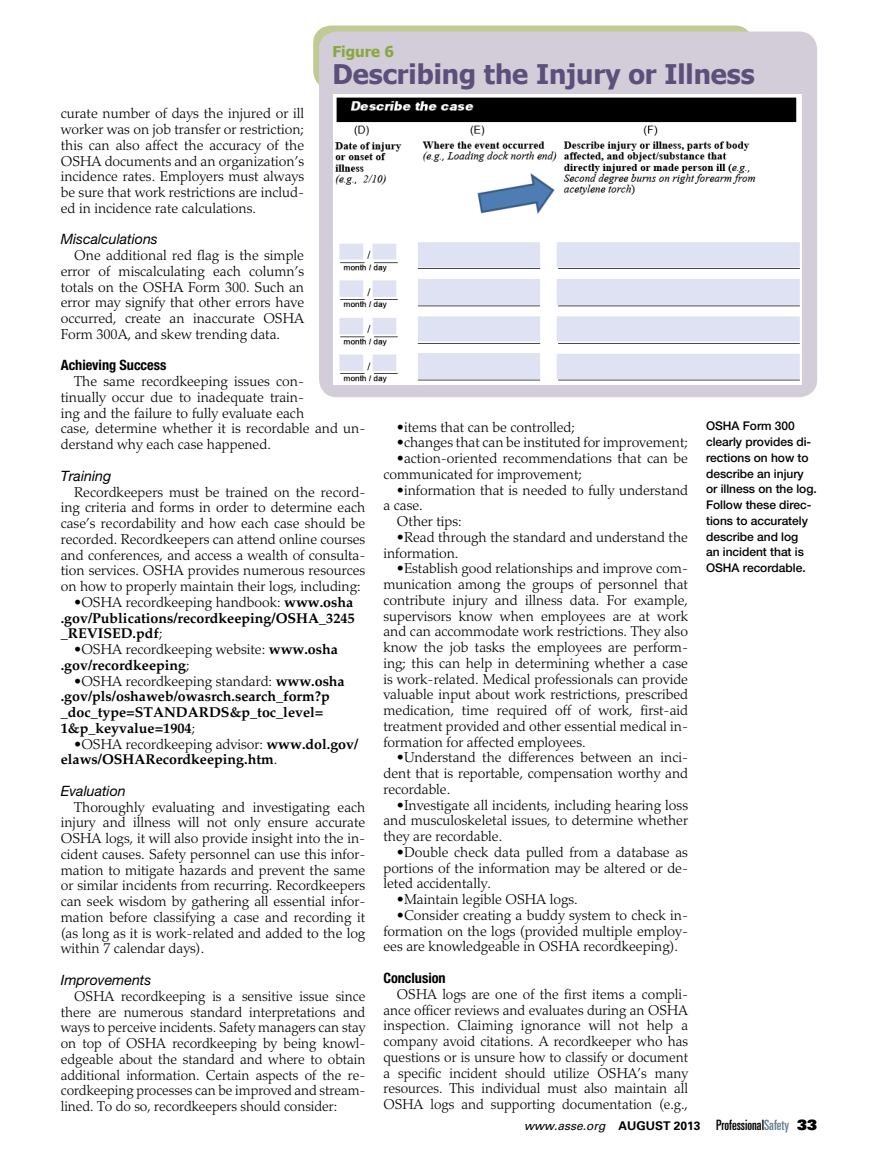
<style>
.page{position:relative;width:878px;height:1175px;background:#fff}
.page>*{position:absolute;margin:0;border:0;box-sizing:border-box;transform-origin:0 0}
.t1{font:700 27px "Tahoma";color:#5c4f7a}
.t2{font:700 15px "Tahoma";color:#89a73e}
.t3{font:300 14.25px/15.8px "Palatino LT Std";color:#000;text-align:justify}
.t4{font:700 14.25px/15.8px "Palatino LT Std";color:#000}
.t5{font:italic 14.25px "Helvetica Neue LT Std";color:#000}
.t6{font:700 condensed 14.25px "Helvetica Neue LT Std";color:#000}
.t7{font:500 12px/15.8px "Helvetica Neue LT Std";letter-spacing:-.005em;color:#000}
.t8{font:italic 12px "Univers LT Std";color:#000}
.s1{font-weight:300}
.s2{font-weight:700}
.s3{font-weight:700;font-style:normal}
.s4{font-style:normal;font-stretch:ultra-condensed;font-size:14.25px}
.s5{font-style:normal;font-stretch:ultra-condensed;font-size:14.25px;color:#657c91}
.s6{font-family:"Univers LT Std X Black";font-style:normal;font-size:14.25px}
</style>
<div class="page">
<div style="left:313px;top:26px;width:439px;height:63px;background:linear-gradient(to right,#c1ca95,#c1ca94);border-radius:18px"></div>
<div style="left:319px;top:32px;width:498px;height:365px;background:#d3cdd9;border-radius:18px"></div>
<img style="left:333px;top:95px;width:469px;height:289px">
<p class="t2" style="left:332px;top:41px;width:63px">Figure 6</p>
<h1 class="t1" style="left:332px;top:55px;width:423px">Describing the Injury or Illness</h1>
<p class="t3" style="left:61px;top:106px;width:245px">curate number of days the injured or ill worker was on job transfer or restriction; this can also affect the accuracy of the OSHA documents and an organization’s incidence rates. Employers must always be sure that work restrictions are includ&shy;ed in incidence rate calculations.</p>
<p class="t5" style="left:61px;top:231px;width:98px">Miscalculations</p>
<p class="t3" style="left:61px;top:248px;width:245px;text-indent:13px">One additional red flag is the simple error of miscalculating each column’s totals on the OSHA Form 300. Such an error may signify that other errors have occurred, create an inaccurate OSHA Form 300A, and skew trending data.</p>
<p class="t6" style="left:61px;top:357px;width:107px">Achieving Success</p>
<p class="t3" style="left:61px;top:374px;width:306px;text-align:left;text-indent:13px">The same recordkeeping issues con-<br>tinually occur due to inadequate train-<br>ing and the failure to fully evaluate each<br>case, determine whether it is recordable and un&shy;derstand why each case happened.</p>
<p class="t5" style="left:61px;top:467px;width:52px">Training</p>
<p class="t3" style="left:61px;top:484px;width:306px;text-indent:13px">Recordkeepers must be trained on the record&shy;ing criteria and forms in order to determine each case’s recordability and how each case should be recorded. Recordkeepers can attend online courses and conferences, and access a wealth of consulta&shy;tion services. OSHA provides numerous resources on how to properly maintain their logs, including:</p>
<p class="t4" style="left:61px;top:594px;width:295px;text-align:justify;text-indent:13px"><span class="s1">•OSHA recordkeeping handbook:</span> www.osha .gov/Publications/recordkeeping/OSHA_3245 _REVISED.pdf<span class="s1">;</span></p>
<p class="t3" style="left:61px;top:641px;width:278px;text-indent:13px">•OSHA recordkeeping website: <span class="s2">www.osha .gov/recordkeeping</span>;</p>
<p class="t4" style="left:61px;top:673px;width:285px;text-indent:13px"><span class="s1">•OSHA recordkeeping standard:</span> www.osha .gov/pls/oshaweb/owasrch.search_form?p _doc_type=STANDARDS&amp;p_toc_level= 1&amp;p_keyvalue=1904<span class="s1">;</span></p>
<p class="t4" style="left:61px;top:736px;width:299px;text-indent:13px"><span class="s1">•OSHA recordkeeping advisor:</span> www.dol.gov/ elaws/OSHARecordkeeping.htm<span class="s1">.</span></p>
<p class="t5" style="left:61px;top:782px;width:66px">Evaluation</p>
<p class="t3" style="left:61px;top:799px;width:306px;text-indent:13px">Thoroughly evaluating and investigating each injury and illness will not only ensure accurate OSHA logs, it will also provide insight into the in&shy;cident causes. Safety personnel can use this infor&shy;mation to mitigate hazards and prevent the same or similar incidents from recurring. Recordkeepers can seek wisdom by gathering all essential infor&shy;mation before classifying a case and recording it (as long as it is work-related and added to the log within 7 calendar days).</p>
<p class="t5" style="left:61px;top:971px;width:92px">Improvements</p>
<p class="t3" style="left:61px;top:988px;width:306px;text-indent:14px">OSHA recordkeeping is a sensitive issue since there are numerous standard interpretations and ways to perceive incidents. Safety managers can stay on top of OSHA recordkeeping by being knowl&shy;edgeable about the standard and where to obtain additional information. Certain aspects of the re&shy;cordkeeping processes can be improved and stream&shy;lined. To do so, recordkeepers should consider:</p>
<p class="t3" style="left:397px;top:419px;width:179px">•items that can be controlled;</p>
<p class="t3" style="left:397px;top:435px;width:292px">•changes that can be instituted for improvement;</p>
<p class="t3" style="left:383px;top:450px;width:306px;text-indent:13px">•action-oriented recommendations that can be communicated for improvement;</p>
<p class="t3" style="left:397px;top:482px;width:293px">•information that is needed to fully understand</p>
<p class="t3" style="left:383px;top:498px;width:41px">a case.</p>
<p class="t3" style="left:397px;top:513px;width:66px">Other tips:</p>
<p class="t3" style="left:383px;top:529px;width:306px;text-indent:13px">•Read through the standard and understand the information.</p>
<p class="t3" style="left:383px;top:561px;width:306px;text-indent:13px">•Establish good relationships and improve com&shy;munication among the groups of personnel that contribute injury and illness data. For example, supervisors know when employees are at work and can accommodate work restrictions. They also know the job tasks the employees are perform&shy;ing; this can help in determining whether a case is work-related. Medical professionals can provide valuable input about work restrictions, prescribed medication, time required off of work, first-aid treatment provided and other essential medical in&shy;formation for affected employees.</p>
<p class="t3" style="left:383px;top:750px;width:306px;text-indent:13px">•Understand the differences between an inci&shy;dent that is reportable, compensation worthy and recordable.</p>
<p class="t3" style="left:383px;top:797px;width:306px;text-indent:13px">•Investigate all incidents, including hearing loss and musculoskeletal issues, to determine whether they are recordable.</p>
<p class="t3" style="left:383px;top:844px;width:306px;text-indent:13px">•Double check data pulled from a database as portions of the information may be altered or de&shy;leted accidentally.</p>
<p class="t3" style="left:397px;top:891px;width:182px">•Maintain legible OSHA logs.</p>
<p class="t3" style="left:383px;top:907px;width:306px;text-indent:13px">•Consider creating a buddy system to check in&shy;formation on the logs (provided multiple employ&shy;ees are knowledgeable in OSHA recordkeeping).</p>
<p class="t6" style="left:383px;top:969px;width:64px">Conclusion</p>
<p class="t3" style="left:383px;top:986px;width:306px;text-indent:14px">OSHA logs are one of the first items a compli&shy;ance officer reviews and evaluates during an OSHA inspection. Claiming ignorance will not help a company avoid citations. A recordkeeper who has questions or is unsure how to classify or document a specific incident should utilize OSHA’s many resources. This individual must also maintain all OSHA logs and supporting documentation (e.g.,</p>
<p class="t7" style="left:706px;top:418px;width:112px">OSHA Form 300 clearly provides di&shy;rections on how to describe an injury or illness on the log.<br>Follow these direc&shy;tions to accurately describe and log<br>an incident that is<br>OSHA recordable.</p>
<p class="t8" style="left:524px;top:1118px;width:294px">www.asse.org <span class="s3">AUGUST 2013</span> <span class="s4">Professional</span><span class="s5">Safety</span> <span class="s6">33</span></p>
</div>
